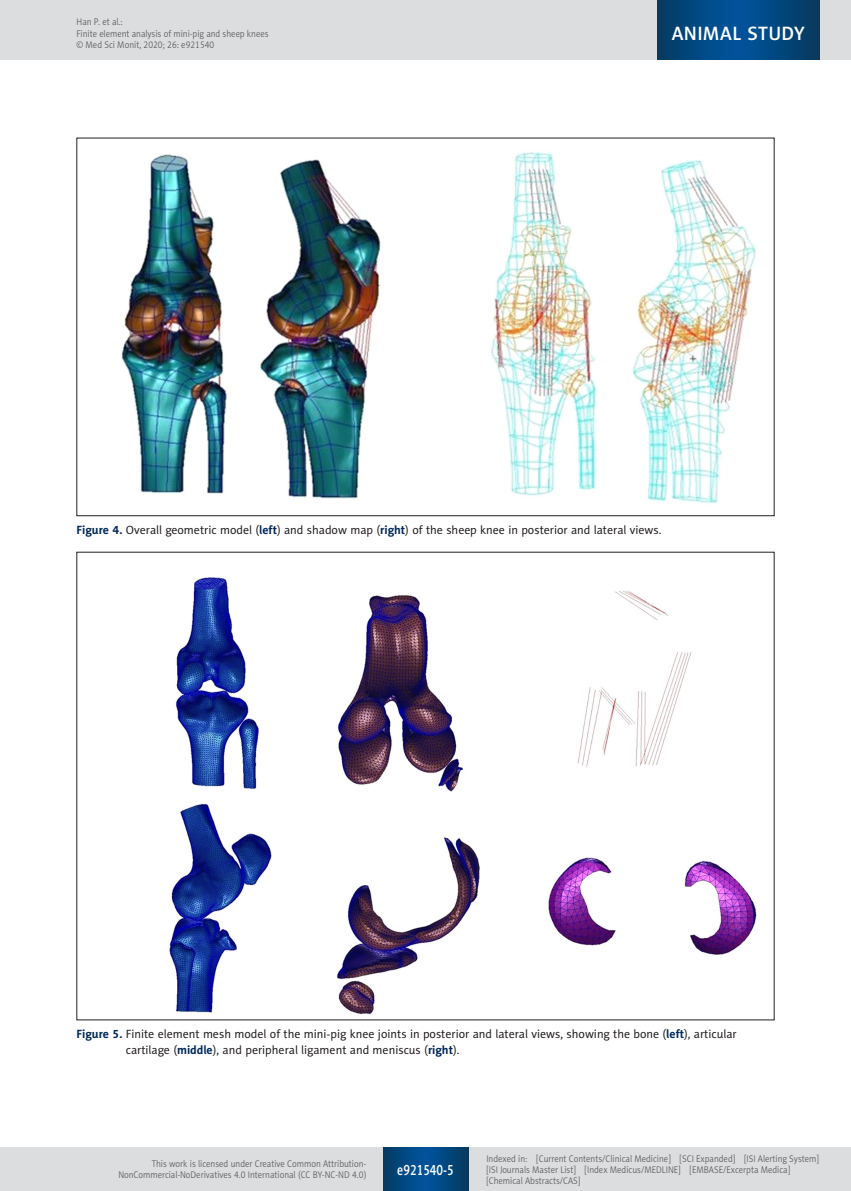
<style>
.page{position:relative;width:851px;height:1191px;background:#fff}
.page>*{position:absolute;margin:0;border:0;box-sizing:border-box;transform-origin:0 0}
.t1{font:19.5px "Naomi Sans EFN Medium";letter-spacing:.015em;color:#fff}
.t2{font:15px "Naomi Sans EFN Medium";color:#fff;scale:.8 1}
.MSM_Rycina_tytul{font:12px/15.8px "Naomi Sans EFN";color:#231f20}
.t3{font:9.75px/11.2px "Naomi Sans EFN Light";color:#57585a;scale:.9 1}
.s1{font-weight:700;color:#00295c}
</style>
<div class="page">
<img style="left:169px;top:577px;width:588px;height:437px">
<img style="left:121px;top:152px;width:636px;height:352px">
<div style="left:0;top:1148px;width:850px;height:43px;background:#dcdddf"></div>
<svg style="left:383px;top:1147px;width:85px;height:43px;background:#02477e"></svg>
<div style="left:0;top:0;width:850px;height:60px;background:#dcdddf"></div>
<svg style="left:657px;top:0;width:162px;height:60px;background:#02477e"></svg>
<p class="t3" style="left:77px;top:16px;width:215px">Han P. et al.:<br>Finite element analysis of mini-pig and sheep knees © Med Sci Monit, 2020; 26: e921540</p>
<h1 class="t1" style="left:671px;top:22px;width:134px">ANIMAL STUDY</h1>
<p class="MSM_Rycina_tytul" style="left:77px;top:522px;width:586px"><span class="s1">Figure 4.</span> Overall geometric model (<span class="s1">left</span>) and shadow map (<span class="s1">right</span>) of the sheep knee in posterior and lateral views.</p>
<p class="MSM_Rycina_tytul" style="left:126px;top:1026px;width:612px;text-indent:-49px"><span class="s1">Figure 5.</span> Finite element mesh model of the mini-pig knee joints in posterior and lateral views, showing the bone (<span class="s1">left</span>), articular cartilage (<span class="s1">middle</span>), and peripheral ligament and meniscus (<span class="s1">right</span>).</p>
<p class="t3" style="left:118px;top:1158px;width:277px;text-align:right">This work is licensed under Creative Common Attribution-<br>NonCommercial-NoDerivatives 4.0 International (CC BY-NC-ND 4.0)</p>
<h2 class="t2" style="left:397px;top:1160px;width:72px">e921540-5</h2>
<p class="t3" style="left:486px;top:1152px;width:371px">Indexed in: [Current Contents/Clinical Medicine] [SCI Expanded] [ISI Alerting System] [ISI Journals Master List] [Index Medicus/MEDLINE] [EMBASE/Excerpta Medica] [Chemical Abstracts/CAS]</p>
</div>
